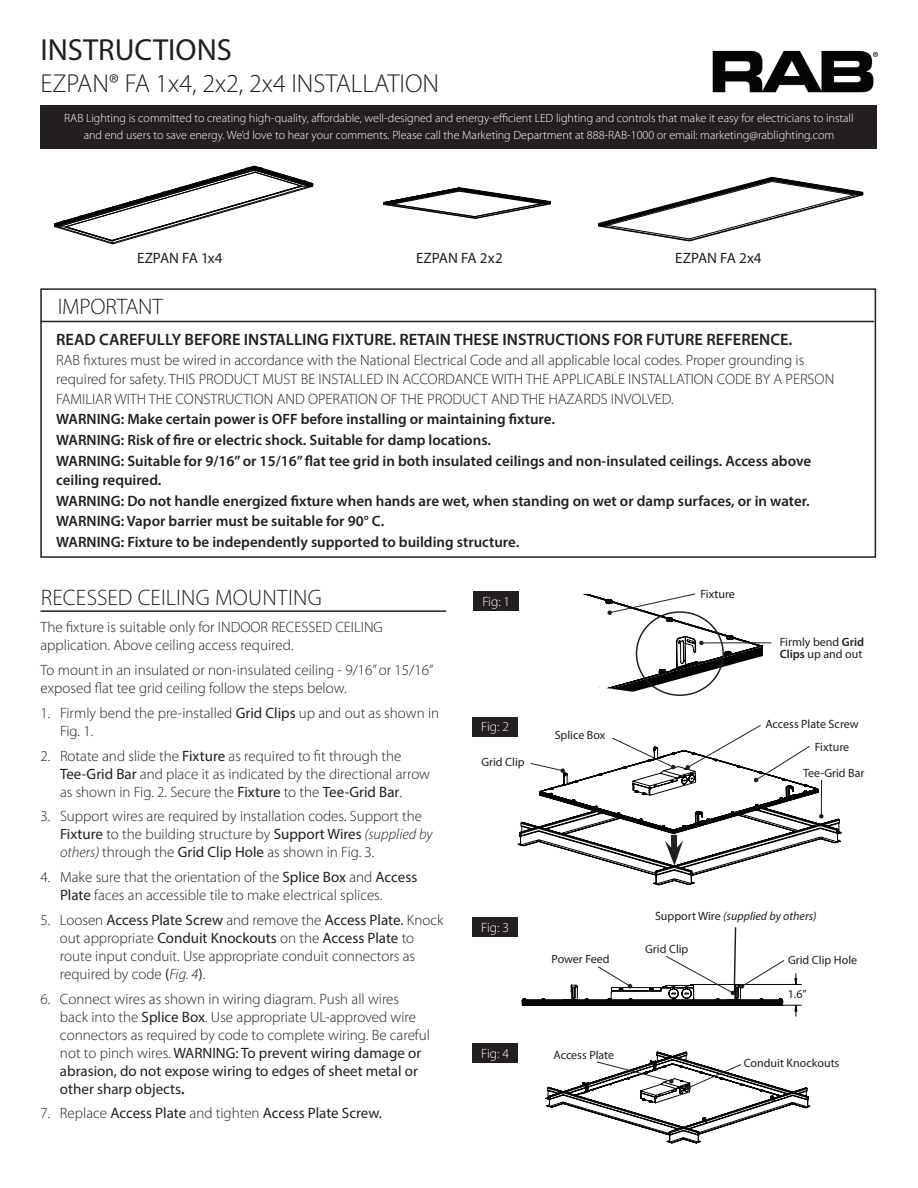
<style>
.page{position:relative;width:918px;height:1188px;background:#fff}
.page>*{position:absolute;margin:0;border:0;box-sizing:border-box;transform-origin:0 0}
.t1{font:30.6px "Myriad Pro";color:#231f20}
.t2{font:300 25.95px "Myriad Pro";color:#231f20}
.t3{font:300 22.5px "Myriad Pro";letter-spacing:.005em;color:#231f20}
.t4{font:600 16.5px "Myriad Pro";color:#231f20}
.t5{font:300 15px/18px "Myriad Pro";color:#231f20}
.t6{font:600 15px/20.4px "Myriad Pro";color:#231f20}
.t7{font:15px "Myriad Pro";letter-spacing:-.005em;color:#231f20}
.t8{font:300 13.5px "Myriad Pro";letter-spacing:-.015em;color:#fff}
.t9{font:300 12px/16.5px "Myriad Pro";color:#fff;text-align:center}
.t10{font:12px/12px "Myriad Pro";color:#231f20}
.t11{font:italic 12px "Myriad Pro";color:#231f20}
.s1{font-weight:400}
.s2{font-style:italic}
.s3{font-weight:600}
.s4{font-weight:300}
.s5{font-style:normal}
</style>
<div class="page">
<div style="left:40px;top:105px;width:838px;height:44px;background:#231f20"></div>
<img style="left:712px;top:50px;width:167px;height:43px">
<div style="left:40px;top:288px;width:836px;height:270px;border:2px solid #231f20"></div>
<hr style="left:40px;top:321px;width:834px;height:1px;background:#231f20">
<hr style="left:40px;top:610px;width:406px;height:2px;background:#231f20">
<div style="left:473px;top:592px;width:46px;height:19px;background:#231f20"></div>
<div style="left:472px;top:717px;width:46px;height:19px;background:#231f20"></div>
<div style="left:472px;top:918px;width:46px;height:19px;background:#231f20"></div>
<div style="left:472px;top:1043px;width:46px;height:20px;background:#231f20"></div>
<svg style="left:54px;top:166px;width:260px;height:78px"></svg>
<svg style="left:383px;top:187px;width:168px;height:32px"></svg>
<svg style="left:598px;top:177px;width:266px;height:64px"></svg>
<svg style="left:546px;top:1051px;width:264px;height:92px"></svg>
<svg style="left:517px;top:749px;width:325px;height:136px"></svg>
<div style="left:671px;top:835px;width:6px;height:16px;background:#231f20"></div>
<svg style="left:665px;top:840px;width:18px;height:26px"></svg>
<svg style="left:612px;top:737px;width:63px;height:32px"></svg>
<svg style="left:686px;top:725px;width:125px;height:57px"></svg>
<hr style="left:821px;top:780px;width:1px;height:36px;background:#231f20">
<svg style="left:819px;top:814px;width:5px;height:5px"></svg>
<svg style="left:530px;top:762px;width:35px;height:11px"></svg>
<hr style="left:701px;top:642px;width:70px;height:1px;background:#231f20">
<svg style="left:582px;top:593px;width:181px;height:103px"></svg>
<div style="left:636px;top:611px;width:88px;height:85px;border:2px solid #231f20;border-radius:50%"></div>
<svg style="left:522px;top:927px;width:279px;height:89px"></svg>
<h1 class="t1" style="left:40px;top:31px;width:193px">INSTRUCTIONS</h1>
<h2 class="t2" style="left:40px;top:67px;width:400px">EZPAN® FA 1x4, 2x2, 2x4 INSTALLATION</h2>
<p class="t9" style="left:64px;top:110px;width:791px">RAB Lighting is committed to creating high-quality, affordable, well-designed and energy-efficient LED lighting and controls that make it easy for electricians to install and end users to save energy. We’d love to hear your comments. Please call the Marketing Department at 888-RAB-1000 or email: marketing@rablighting.com</p>
<p class="t7" style="left:137px;top:248px;width:87px">EZPAN FA 1x4</p>
<p class="t7" style="left:416px;top:248px;width:88px">EZPAN FA 2x2</p>
<p class="t7" style="left:675px;top:248px;width:88px">EZPAN FA 2x4</p>
<h3 class="t3" style="left:58px;top:293px;width:107px">IMPORTANT</h3>
<p class="t4" style="left:56px;top:329px;width:738px">READ CAREFULLY BEFORE INSTALLING FIXTURE. RETAIN THESE INSTRUCTIONS FOR FUTURE REFERENCE.</p>
<p class="t5" style="left:56px;top:350px;width:780px;line-height:19.5px">RAB fixtures must be wired in accordance with the National Electrical Code and all applicable local codes. Proper grounding is required for safety. THIS PRODUCT MUST BE INSTALLED IN ACCORDANCE WITH THE APPLICABLE INSTALLATION CODE BY A PERSON<br>FAMILIAR WITH THE CONSTRUCTION AND OPERATION OF THE PRODUCT AND THE HAZARDS INVOLVED.</p>
<p class="t6" style="left:56px;top:409px;width:756px">WARNING: Make certain power is OFF before installing or maintaining xture.<br>WARNING: Risk of re or electric shock. Suitable for damp locations.<br>WARNING: Suitable for 9/16” or 15/16” at tee grid in both insulated ceilings and non-insulated ceilings. Access above ceiling required.<br>WARNING: Do not handle energized xture when hands are wet, when standing on wet or damp surfaces, or in water.<br>WARNING: Vapor barrier must be suitable for 90° C.<br>WARNING: Fixture to be independently supported to building structure.</p>
<h3 class="t3" style="left:41px;top:584px;width:283px">RECESSED CEILING MOUNTING</h3>
<p class="t5" style="left:40px;top:618px;width:344px">The fixture is suitable only for INDOOR RECESSED CEILING application. Above ceiling access required.</p>
<p class="t5" style="left:40px;top:661px;width:394px">To mount in an insulated or non-insulated ceiling - 9/16” or 15/16” exposed flat tee grid ceiling follow the steps below.</p>
<p class="t5" style="left:60px;top:704px;width:381px;text-indent:-20px">1. Firmly bend the pre-installed <span class="s1">Grid Clips</span> up and out as shown in<br>Fig. 1.</p>
<p class="t5" style="left:60px;top:747px;width:372px;text-indent:-20px">2. Rotate and slide the <span class="s1">Fixture</span> as required to fit through the<br><span class="s1">Tee-Grid Bar</span> and place it as indicated by the directional arrow as shown in Fig. 2. Secure the <span class="s1">Fixture</span> to the <span class="s1">Tee-Grid Bar</span>.</p>
<p class="t5" style="left:60px;top:807px;width:374px;text-indent:-20px">3. Support wires are required by installation codes. Support the<br><span class="s1">Fixture</span> to the building structure by <span class="s1">Support Wires</span> <span class="s2">(supplied by others)</span> through the <span class="s1">Grid Clip Hole</span> as shown in Fig. 3.</p>
<p class="t5" style="left:60px;top:868px;width:359px;text-indent:-20px">4. Make sure that the orientation of the <span class="s1">Splice Box</span> and <span class="s1">Access<br>Plate</span> faces an accessible tile to make electrical splices.</p>
<p class="t5" style="left:60px;top:911px;width:385px;text-indent:-19px">5. Loosen <span class="s1">Access Plate Screw</span> and remove the <span class="s1">Access Plate.</span> Knock out appropriate <span class="s1">Conduit Knockouts</span> on the <span class="s1">Access Plate</span> to route input conduit. Use appropriate conduit connectors as required by code <span class="s1">(</span><span class="s2">Fig. 4</span><span class="s1">)</span>.</p>
<p class="t5" style="left:60px;top:990px;width:372px;text-indent:-19px">6. Connect wires as shown in wiring diagram. Push all wires back into the <span class="s1">Splice Box</span>. Use appropriate UL-approved wire connectors as required by code to complete wiring. Be careful not to pinch wires. <span class="s1">WARNING: To prevent wiring damage or abrasion, do not expose wiring to edges of sheet metal or other sharp objects</span><span class="s3">.</span></p>
<p class="t7" style="left:40px;top:1104px;width:343px"><span class="s4">7. Replace</span> Access Plate <span class="s4">and tighten</span> Access Plate Screw.</p>
<p class="t10" style="left:700px;top:588px;width:36px">Fixture</p>
<p class="t8" style="left:482px;top:594px;width:29px">Fig: 1</p>
<p class="t10" style="left:780px;top:635px;width:86px">Firmly bend <span class="s3">Grid<br>Clips</span> up and out</p>
<p class="t10" style="left:765px;top:718px;width:95px">Access Plate Screw</p>
<p class="t8" style="left:481px;top:719px;width:29px">Fig: 2</p>
<p class="t10" style="left:555px;top:729px;width:52px">Splice Box</p>
<p class="t10" style="left:815px;top:741px;width:36px">Fixture</p>
<p class="t10" style="left:481px;top:756px;width:45px">Grid Clip</p>
<p class="t10" style="left:803px;top:767px;width:63px">Tee-Grid Bar</p>
<p class="t11" style="left:655px;top:908px;width:163px"><span class="s5">Support Wire</span> (supplied by others)</p>
<p class="t8" style="left:481px;top:919px;width:29px">Fig: 3</p>
<p class="t10" style="left:645px;top:942px;width:45px">Grid Clip</p>
<p class="t10" style="left:552px;top:953px;width:60px">Power Feed</p>
<p class="t10" style="left:788px;top:954px;width:71px">Grid Clip Hole</p>
<p class="t10" style="left:788px;top:987px;width:21px">1.6”</p>
<p class="t8" style="left:481px;top:1045px;width:29px">Fig: 4</p>
<p class="t10" style="left:554px;top:1049px;width:62px">Access Plate</p>
<p class="t10" style="left:744px;top:1057px;width:97px">Conduit Knockouts</p>
</div>
